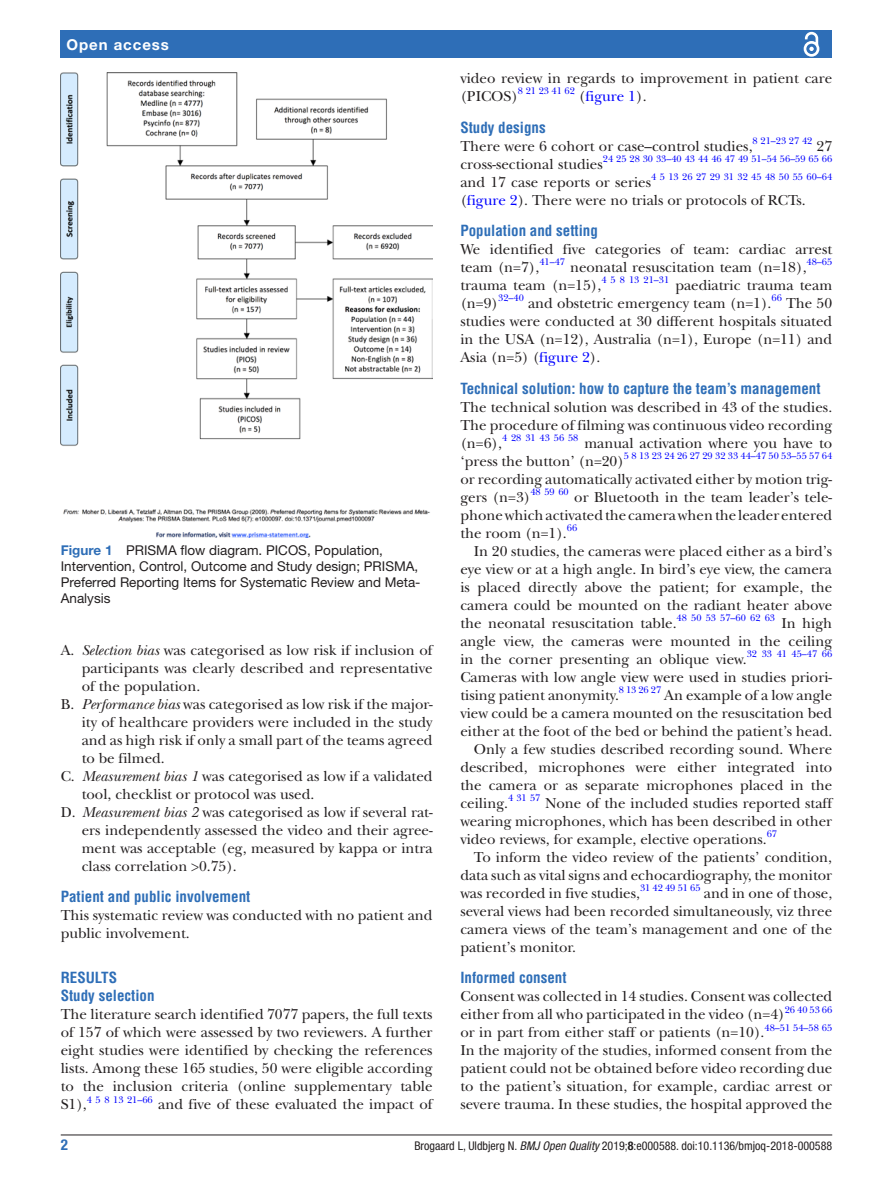
<style>
.page{position:relative;width:893px;height:1191px;background:#fff}
.page>*{position:absolute;margin:0;border:0;box-sizing:border-box;transform-origin:0 0}
.t1{font:15px/18px "New Baskerville";color:#231f20;text-align:justify}
.t2{font:700 condensed 15px/18px "Helvetica LT Std";color:#2e6eb7}
.t3{font:700 15px "Helvetica Neue LT Std";letter-spacing:.065em;color:#fff}
.t4{font:15px "New Baskerville";color:#00f}
.t5{font:700 condensed 15px "Helvetica Neue LT Std";color:#2e6eb7}
.t6{font:13.5px/16.2px "Helvetica Neue LT Std";color:#231f20}
.t7{font:condensed 12px "Helvetica Neue LT Std";color:#231f20}
.t8{font:9.9px "New Baskerville";color:#00f}
.s1{font-weight:700;color:#2e6eb7}
.s2{font-style:italic}
.s3{font-size:15px;color:#231f20}
.s4{color:#231f20}
.s5{color:#00f}
.s6{font-weight:700}
</style>
<div class="page">
<hr style="left:61px;top:1134px;width:771px;height:1px;background:#231f20">
<div style="left:61px;top:31px;width:771px;height:27px;background:#2e6eb7"></div>
<svg style="left:803px;top:31px;width:17px;height:26px"></svg>
<img style="left:61px;top:73px;width:372px;height:464px">
<p class="t3" style="left:66px;top:35px;width:104px">Open access</p>
<p class="t6" style="left:61px;top:542px;width:361px"><span class="s1">Figure 1</span> PRISMA flow diagram. PICOS, Population, Intervention, Control, Outcome and Study design; PRISMA, Preferred Reporting Items for Systematic Review and Meta-Analysis</p>
<p class="t1" style="left:61px;top:641px;width:373px">A. <span class="s2">Selection bias</span> was categorised as low risk if inclusion of</p>
<p class="t1" style="left:82px;top:659px;width:352px">participants was clearly described and representative</p>
<p class="t1" style="left:82px;top:677px;width:120px">of the population.</p>
<p class="t1" style="left:61px;top:695px;width:373px">B. <span class="s2">Performance bias</span> was categorised as low risk if the major-</p>
<p class="t1" style="left:82px;top:713px;width:352px">ity of healthcare providers were included in the study</p>
<p class="t1" style="left:82px;top:731px;width:352px">and as high risk if only a small part of the teams agreed</p>
<p class="t1" style="left:82px;top:749px;width:85px">to be filmed.</p>
<p class="t1" style="left:61px;top:767px;width:373px">C. <span class="s2">Measurement bias 1</span> was categorised as low if a validated</p>
<p class="t1" style="left:82px;top:785px;width:234px">tool, checklist or protocol was used.</p>
<p class="t1" style="left:61px;top:803px;width:373px">D. <span class="s2">Measurement bias 2</span> was categorised as low if several rat-</p>
<p class="t1" style="left:82px;top:821px;width:352px">ers independently assessed the video and their agree-</p>
<p class="t1" style="left:82px;top:839px;width:352px">ment was acceptable (eg, measured by kappa or intra</p>
<p class="t1" style="left:82px;top:857px;width:157px">class correlation &gt;0.75).</p>
<p class="t2" style="left:61px;top:887px;width:191px">Patient and public involvement</p>
<p class="t1" style="left:61px;top:906px;width:373px">This systematic review was conducted with no patient and public involvement.</p>
<p class="t2" style="left:61px;top:968px;width:95px">Results<br>Study selection</p>
<p class="t1" style="left:61px;top:1005px;width:373px">The literature search identified 7077 papers, the full texts of 157 of which were assessed by two reviewers. A further eight studies were identified by checking the references lists. Among these 165 studies, 50 were eligible according to the inclusion criteria (online supplementary table S1),</p>
<p class="t8" style="left:87px;top:1093px;width:67px">4 5 8 13 21–66</p>
<p class="t1" style="left:158px;top:1095px;width:276px">and five of these evaluated the impact of</p>
<p class="t1" style="left:460px;top:69px;width:373px">video review in regards to improvement in patient care</p>
<p class="t8" style="left:460px;top:85px;width:116px"><span class="s3">(PICOS)</span>8 21 23 41 62</p>
<p class="t4" style="left:579px;top:87px;width:69px"><span class="s4">(</span>figure 1<span class="s4">).</span></p>
<p class="t2" style="left:460px;top:118px;width:87px">Study designs</p>
<p class="t1" style="left:460px;top:137px;width:294px">There were 6 cohort or case–control studies,</p>
<p class="t8" style="left:753px;top:135px;width:61px">8 21–23 27 42</p>
<p class="t1" style="left:817px;top:137px;width:17px">27</p>
<p class="t1" style="left:460px;top:155px;width:144px">cross-sectional studies</p>
<p class="t8" style="left:603px;top:153px;width:231px">24 25 28 30 33–40 43 44 46 47 49 51–54 56–59 65 66</p>
<p class="t1" style="left:460px;top:173px;width:192px">and 17 case reports or series</p>
<p class="t8" style="left:651px;top:171px;width:182px">4 5 13 26 27 29 31 32 45 48 50 55 60–64</p>
<p class="t1" style="left:460px;top:191px;width:347px">(<span class="s5">figure 2</span>). There were no trials or protocols of RCTs.</p>
<p class="t2" style="left:460px;top:221px;width:139px">Population and setting</p>
<p class="t1" style="left:460px;top:240px;width:373px">We identified five categories of team: cardiac arrest team (n=7),</p>
<p class="t8" style="left:539px;top:256px;width:27px">41–47</p>
<p class="t1" style="left:570px;top:258px;width:238px">neonatal resuscitation team (n=18),</p>
<p class="t8" style="left:807px;top:256px;width:27px">48–65</p>
<p class="t1" style="left:460px;top:276px;width:142px">trauma team (n=15),</p>
<p class="t8" style="left:601px;top:274px;width:69px">4 5 8 13 21–31</p>
<p class="t1" style="left:675px;top:276px;width:158px">paediatric trauma team</p>
<p class="t1" style="left:460px;top:294px;width:39px">(n=9)</p>
<p class="t8" style="left:498px;top:292px;width:27px">32–40</p>
<p class="t1" style="left:528px;top:294px;width:245px">and obstetric emergency team (n=1).</p>
<p class="t8" style="left:771px;top:292px;width:12px">66</p>
<p class="t1" style="left:460px;top:294px;width:373px;text-indent:326px">The 50 studies were conducted at 30 different hospitals situated in the USA (n=12), Australia (n=1), Europe (n=11) and Asia (n=5) (<span class="s5">figure 2</span>).</p>
<p class="t2" style="left:460px;top:379px;width:362px">Technical solution: how to capture the team’s management</p>
<p class="t1" style="left:460px;top:398px;width:373px">The technical solution was described in 43 of the studies.<br>The procedure of filming was continuous video recording</p>
<p class="t8" style="left:460px;top:432px;width:120px"><span class="s3">(n=6),</span>4 28 31 43 56 58</p>
<p class="t1" style="left:460px;top:434px;width:373px;text-indent:124px">manual activation where you have to ‘press the button’ (n=20)</p>
<p class="t8" style="left:624px;top:450px;width:210px">5 8 13 23 24 26 27 29 32 33 44–47 50 53–55 57 64</p>
<p class="t1" style="left:460px;top:470px;width:373px">or recording automatically activated either by motion trig&shy;gers (n=3)</p>
<p class="t8" style="left:530px;top:486px;width:40px">48 59 60</p>
<p class="t1" style="left:460px;top:488px;width:373px;text-indent:114px">or Bluetooth in the team leader’s tele&shy;phone which activated the camera when the leader entered the room (n=1).</p>
<p class="t8" style="left:567px;top:522px;width:12px">66</p>
<p class="t1" style="left:460px;top:542px;width:373px;text-indent:14px">In 20 studies, the cameras were placed either as a bird’s eye view or at a high angle. In bird’s eye view, the camera is placed directly above the patient; for example, the camera could be mounted on the radiant heater above the neonatal resuscitation table.</p>
<p class="t8" style="left:677px;top:612px;width:100px">48 50 53 57–60 62 63</p>
<p class="t1" style="left:460px;top:614px;width:373px;text-indent:321px">In high angle view, the cameras were mounted in the ceiling in the corner presenting an oblique view.</p>
<p class="t8" style="left:747px;top:648px;width:87px">32 33 41 45–47 66</p>
<p class="t1" style="left:460px;top:668px;width:373px">Cameras with low angle view were used in studies priori&shy;tising patient anonymity.</p>
<p class="t8" style="left:619px;top:684px;width:44px">8 13 26 27</p>
<p class="t1" style="left:664px;top:686px;width:170px">An example of a low angle</p>
<p class="t1" style="left:460px;top:704px;width:373px">view could be a camera mounted on the resuscitation bed</p>
<p class="t1" style="left:460px;top:722px;width:373px">either at the foot of the bed or behind the patient’s head.</p>
<p class="t1" style="left:474px;top:740px;width:360px">Only a few studies described recording sound. Where</p>
<p class="t1" style="left:460px;top:758px;width:373px">described, microphones were either integrated into</p>
<p class="t1" style="left:460px;top:776px;width:373px">the camera or as separate microphones placed in the</p>
<p class="t1" style="left:460px;top:794px;width:373px">ceiling.<sup>4</sup> <sup>31</sup> <sup>57</sup> None of the included studies reported staff</p>
<p class="t1" style="left:460px;top:812px;width:373px">wearing microphones, which has been described in other</p>
<p class="t1" style="left:460px;top:830px;width:308px">video reviews, for example, elective operations.</p>
<p class="t8" style="left:767px;top:828px;width:12px">67</p>
<p class="t1" style="left:460px;top:848px;width:373px;text-indent:14px">To inform the video review of the patients’ condition, data such as vital signs and echocardiography, the monitor was recorded in five studies,</p>
<p class="t8" style="left:640px;top:882px;width:62px">31 42 49 51 65</p>
<p class="t1" style="left:460px;top:884px;width:373px;text-indent:243px">and in one of those, several views had been recorded simultaneously, viz three camera views of the team’s management and one of the patient’s monitor.</p>
<p class="t2" style="left:460px;top:968px;width:108px">Informed consent</p>
<p class="t1" style="left:460px;top:987px;width:373px">Consent was collected in 14 studies. Consent was collected either from all who participated in the video (n=4)<sup>26</sup> <sup>40</sup> <sup>53</sup> <sup>66 </sup>or in part from either staff or patients (n=10).</p>
<p class="t8" style="left:764px;top:1021px;width:69px">48–51 54–58 65</p>
<p class="t1" style="left:460px;top:1041px;width:373px">In the majority of the studies, informed consent from the patient could not be obtained before video recording due to the patient’s situation, for example, cardiac arrest or severe trauma. In these studies, the hospital approved the</p>
<p class="t5" style="left:61px;top:1135px;width:9px">2</p>
<p class="t7" style="left:414px;top:1138px;width:419px">Brogaard L, Uldbjerg N. <span class="s2">BMJ Open Quality</span> 2019;<span class="s6">8</span>:e000588. doi:10.1136/bmjoq-2018-000588</p>
</div>
